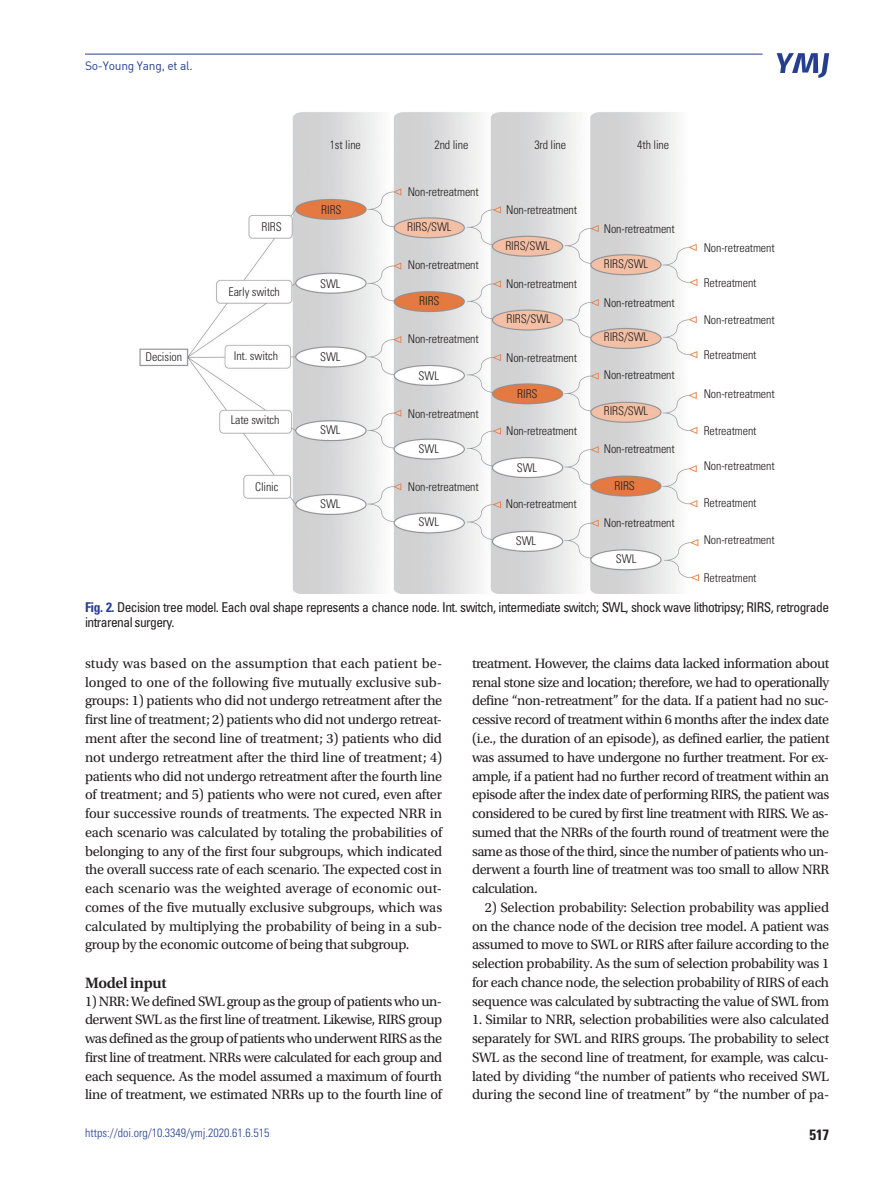
<style>
.page{position:relative;width:893px;height:1191px;background:#fff}
.page>*{position:absolute;margin:0;border:0;box-sizing:border-box;transform-origin:0 0}
.t1{font:600 15.75px "Utopia Std";letter-spacing:-.02em;color:#231f20}
.t2{font:700 condensed 15px "Univers LT Std";color:#231f20}
.t3{font:14.25px/18.8px "Utopia Std";letter-spacing:-.02em;color:#231f20;text-align:justify}
.t4{font:condensed 13.5px/15px "Univers LT Std";letter-spacing:-.04em;color:#231f20}
.t5{font:300 condensed 12px "Univers LT Std";letter-spacing:-.01em;color:#231f20}
.t6{font:300 condensed 12px "Univers LT Std";color:#253f8e}
.t7{font:12px "Dinreg";letter-spacing:-.02em;color:#253f8e}
.s1{font-weight:700;color:#253f8e}
</style>
<div class="page">
<svg style="left:777px;top:53px;width:52px;height:25px"></svg>
<hr style="left:85px;top:54px;width:678px;height:1px;background:#253f8e">
<img style="left:139px;top:112px;width:561px;height:481px">
<p class="t7" style="left:85px;top:58px;width:109px">So-Young Yang, et al.</p>
<p class="t5" style="left:261px;top:220px;width:22px">RIRS</p>
<p class="t5" style="left:229px;top:284px;width:53px">Early switch</p>
<p class="t5" style="left:146px;top:349px;width:38px">Decision</p>
<p class="t5" style="left:234px;top:348px;width:46px">Int. switch</p>
<p class="t5" style="left:231px;top:413px;width:50px">Late switch</p>
<p class="t5" style="left:255px;top:479px;width:25px">Clinic</p>
<p class="t5" style="left:330px;top:138px;width:33px">1st line</p>
<p class="t5" style="left:435px;top:138px;width:35px">2nd line</p>
<p class="t5" style="left:534px;top:138px;width:33px">3rd line</p>
<p class="t5" style="left:637px;top:138px;width:33px">4th line</p>
<p class="t5" style="left:408px;top:185px;width:72px">Non-retreatment</p>
<p class="t5" style="left:506px;top:202px;width:72px">Non-retreatment</p>
<p class="t5" style="left:321px;top:202px;width:22px">RIRS</p>
<p class="t5" style="left:407px;top:220px;width:46px">RIRS/SWL</p>
<p class="t5" style="left:604px;top:222px;width:72px">Non-retreatment</p>
<p class="t5" style="left:505px;top:239px;width:46px">RIRS/SWL</p>
<p class="t5" style="left:320px;top:276px;width:22px">SWL</p>
<p class="t5" style="left:408px;top:258px;width:72px">Non-retreatment</p>
<p class="t5" style="left:419px;top:293px;width:22px">RIRS</p>
<p class="t5" style="left:506px;top:276px;width:72px">Non-retreatment</p>
<p class="t5" style="left:604px;top:256px;width:46px">RIRS/SWL</p>
<p class="t5" style="left:604px;top:295px;width:72px">Non-retreatment</p>
<p class="t5" style="left:506px;top:312px;width:46px">RIRS/SWL</p>
<p class="t5" style="left:408px;top:332px;width:72px">Non-retreatment</p>
<p class="t5" style="left:604px;top:330px;width:46px">RIRS/SWL</p>
<p class="t5" style="left:320px;top:349px;width:22px">SWL</p>
<p class="t5" style="left:506px;top:350px;width:72px">Non-retreatment</p>
<p class="t5" style="left:419px;top:368px;width:22px">SWL</p>
<p class="t5" style="left:604px;top:367px;width:72px">Non-retreatment</p>
<p class="t5" style="left:517px;top:386px;width:22px">RIRS</p>
<p class="t5" style="left:408px;top:406px;width:72px">Non-retreatment</p>
<p class="t5" style="left:604px;top:404px;width:46px">RIRS/SWL</p>
<p class="t5" style="left:320px;top:422px;width:22px">SWL</p>
<p class="t5" style="left:506px;top:423px;width:72px">Non-retreatment</p>
<p class="t5" style="left:419px;top:441px;width:22px">SWL</p>
<p class="t5" style="left:604px;top:441px;width:72px">Non-retreatment</p>
<p class="t5" style="left:517px;top:460px;width:22px">SWL</p>
<p class="t5" style="left:408px;top:479px;width:72px">Non-retreatment</p>
<p class="t5" style="left:615px;top:478px;width:22px">RIRS</p>
<p class="t5" style="left:320px;top:497px;width:22px">SWL</p>
<p class="t5" style="left:506px;top:497px;width:72px">Non-retreatment</p>
<p class="t5" style="left:419px;top:514px;width:22px">SWL</p>
<p class="t5" style="left:604px;top:515px;width:72px">Non-retreatment</p>
<p class="t5" style="left:516px;top:534px;width:22px">SWL</p>
<p class="t5" style="left:616px;top:552px;width:22px">SWL</p>
<p class="t5" style="left:704px;top:241px;width:72px">Non-retreatment</p>
<p class="t5" style="left:704px;top:275px;width:54px">Retreatment</p>
<p class="t5" style="left:704px;top:312px;width:72px">Non-retreatment</p>
<p class="t5" style="left:704px;top:347px;width:54px">Retreatment</p>
<p class="t5" style="left:704px;top:386px;width:72px">Non-retreatment</p>
<p class="t5" style="left:704px;top:423px;width:54px">Retreatment</p>
<p class="t5" style="left:704px;top:459px;width:72px">Non-retreatment</p>
<p class="t5" style="left:704px;top:496px;width:54px">Retreatment</p>
<p class="t5" style="left:704px;top:533px;width:72px">Non-retreatment</p>
<p class="t5" style="left:704px;top:571px;width:54px">Retreatment</p>
<p class="t4" style="left:85px;top:599px;width:745px"><span class="s1">Fig. 2.</span> Decision tree model. Each oval shape represents a chance node. Int. switch, intermediate switch; SWL, shock wave lithotripsy; RIRS, retrograde intrarenal surgery.</p>
<p class="t3" style="left:85px;top:654px;width:359px">study was based on the assumption that each patient be&shy;longed to one of the following five mutually exclusive sub&shy;groups: 1) patients who did not undergo retreatment after the first line of treatment; 2) patients who did not undergo retreat&shy;ment after the second line of treatment; 3) patients who did not undergo retreatment after the third line of treatment; 4) patients who did not undergo retreatment after the fourth line of treatment; and 5) patients who were not cured, even after four successive rounds of treatments. The expected NRR in each scenario was calculated by totaling the probabilities of belonging to any of the first four subgroups, which indicated the overall success rate of each scenario. The expected cost in each scenario was the weighted average of economic out&shy;comes of the five mutually exclusive subgroups, which was calculated by multiplying the probability of being in a sub&shy;group by the economic outcome of being that subgroup.</p>
<p class="t1" style="left:85px;top:974px;width:83px">Model input</p>
<p class="t3" style="left:85px;top:991px;width:359px">1) NRR: We defined SWL group as the group of patients who un&shy;derwent SWL as the first line of treatment. Likewise, RIRS group was defined as the group of patients who underwent RIRS as the first line of treatment. NRRs were calculated for each group and each sequence. As the model assumed a maximum of fourth line of treatment, we estimated NRRs up to the fourth line of</p>
<p class="t6" style="left:85px;top:1125px;width:186px">https://doi.org/10.3349/ymj.2020.61.6.515</p>
<p class="t3" style="left:472px;top:654px;width:359px">treatment. However, the claims data lacked information about renal stone size and location; therefore, we had to operationally define “non-retreatment” for the data. If a patient had no suc&shy;cessive record of treatment within 6 months after the index date (i.e., the duration of an episode), as defined earlier, the patient was assumed to have undergone no further treatment. For ex&shy;ample, if a patient had no further record of treatment within an episode after the index date of performing RIRS, the patient was considered to be cured by first line treatment with RIRS. We as&shy;sumed that the NRRs of the fourth round of treatment were the same as those of the third, since the number of patients who un&shy;derwent a fourth line of treatment was too small to allow NRR calculation.</p>
<p class="t3" style="left:472px;top:898px;width:359px;text-indent:13px">2) Selection probability: Selection probability was applied on the chance node of the decision tree model. A patient was assumed to move to SWL or RIRS after failure according to the selection probability. As the sum of selection probability was 1 for each chance node, the selection probability of RIRS of each sequence was calculated by subtracting the value of SWL from</p>
<p class="t3" style="left:472px;top:1010px;width:359px">1. Similar to NRR, selection probabilities were also calculated separately for SWL and RIRS groups. The probability to select SWL as the second line of treatment, for example, was calcu&shy;lated by dividing “the number of patients who received SWL during the second line of treatment” by “the number of pa-</p>
<p class="t2" style="left:809px;top:1125px;width:21px">517</p>
</div>
